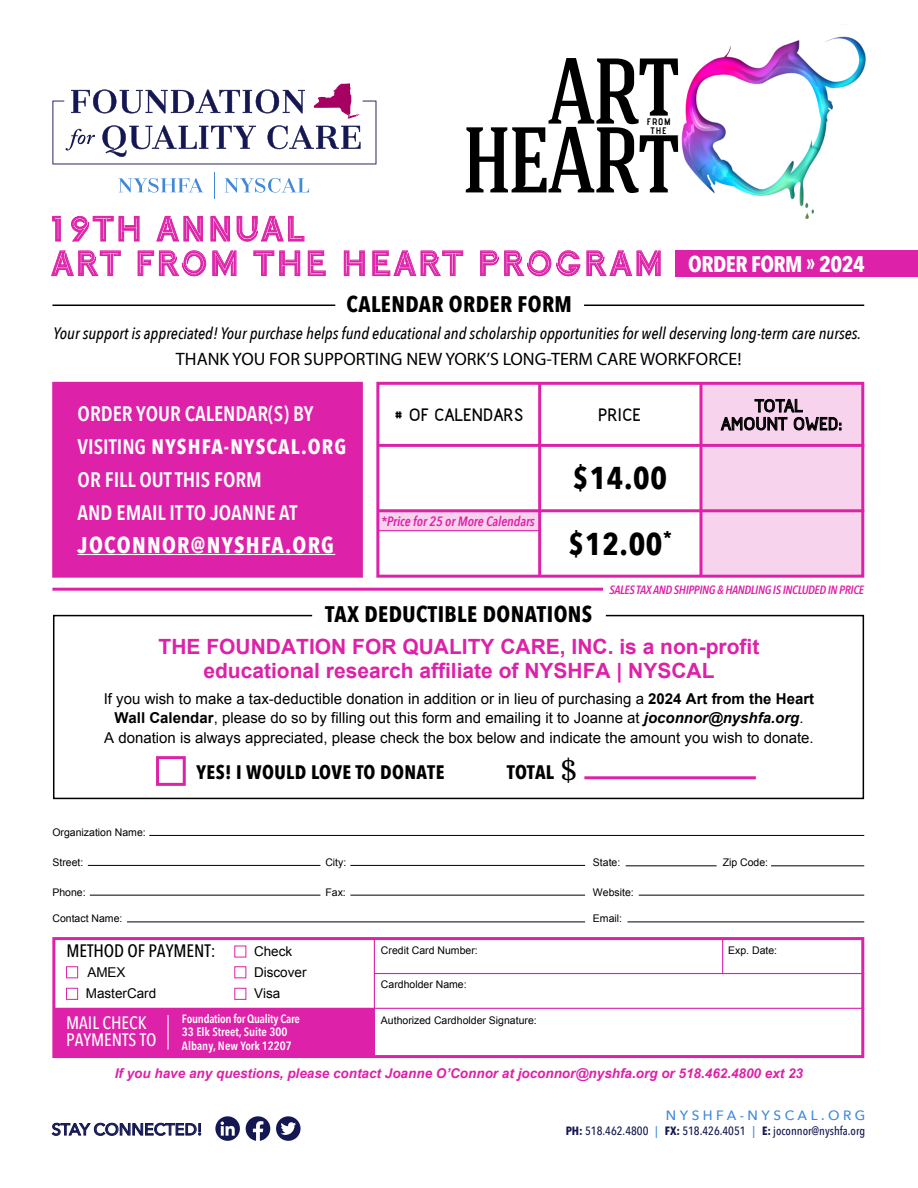
<style>
.page{position:relative;width:918px;height:1188px;background:#fff}
.page>*{position:absolute;margin:0;border:0;box-sizing:border-box;transform-origin:0 0}
.t1{font:37.5px/34.5px "Continuo";letter-spacing:.07em;color:#dd21a8}
.t2{font:700 31.5px "Avenir Next Condensed";letter-spacing:.02em;color:#000}
.t3{font:700 22.65px "Avenir Next Condensed";letter-spacing:.055em;color:#fff}
.t4{font:700 22.5px "Avenir Next Condensed";letter-spacing:.02em;color:#000}
.t5{font:700 22.5px/18px "Acid";letter-spacing:.02em;color:#000;text-align:center}
.t6{font:700 22.5px "Avenir Next Condensed";letter-spacing:-.02em;color:#fff}
.t7{font:700 21px/24px "Arial";color:#dd21a8;text-align:center}
.t8{font:600 21px/33px "Avenir Next Condensed";color:#fff}
.t9{font:700 19.5px "Avenir Next Condensed";letter-spacing:.02em;color:#000}
.t10{font:18px "Myriad Pro";color:#000}
.t11{font:500 18px/16.5px "Avenir Next Condensed";letter-spacing:-.005em;color:#fff}
.t12{font:500 18px "Avenir Next Condensed";letter-spacing:-.005em;color:#000}
.t13{font:italic 500 16.5px "Avenir Next Condensed";color:#000}
.t14{font:500 16.35px "Avenir Next";color:#141751}
.t15{font:15px/19.5px "Arial";color:#000;text-align:center}
.t16{font:italic 700 13.5px "Arial";color:#dd21a8}
.t17{font:13.5px "Arial";color:#000}
.t18{font:italic 600 13.5px "Avenir Next Condensed";letter-spacing:-.005em;color:#dd21a8}
.t19{font:500 13.5px "Avenir Next";letter-spacing:.26em;color:#3f88da}
.t20{font:600 12px/13.5px "Avenir Next Condensed";letter-spacing:-.005em;color:#fff}
.t21{font:500 12px "Avenir Next Condensed";color:#141751}
.t22{font:italic 600 12px "Avenir Next Condensed";letter-spacing:-.025em;color:#dd21a8}
.t23{font:10.5px "Arial";color:#000}
.t24{font:700 9.6px/8.9px "Advent Pro";letter-spacing:.1em;color:#000;text-align:center}
.s1{font-weight:700}
.s2{font-weight:700;font-style:italic}
.s3{font-family:"Alice";font-weight:400;font-size:34.8px}
.s4{color:#3f88da}
</style>
<div class="page">
<div style="left:52px;top:382px;width:311px;height:196px;background:#dd21a8;border:3px solid #dd21a8"></div>
<div style="left:701px;top:383px;width:162px;height:193px;background:#f8d3ed"></div>
<div style="left:676px;top:250px;width:242px;height:26px;background:#dd21a8"></div>
<hr style="left:127px;top:922px;width:458px;height:1px;background:#000">
<hr style="left:627px;top:922px;width:237px;height:1px;background:#000">
<hr style="left:149px;top:835px;width:715px;height:1px;background:#000">
<hr style="left:90px;top:895px;width:230px;height:1px;background:#000">
<hr style="left:350px;top:895px;width:235px;height:1px;background:#000">
<hr style="left:88px;top:865px;width:232px;height:1px;background:#000">
<hr style="left:626px;top:865px;width:91px;height:1px;background:#000">
<hr style="left:350px;top:865px;width:235px;height:1px;background:#000">
<hr style="left:771px;top:865px;width:93px;height:1px;background:#000">
<hr style="left:639px;top:895px;width:225px;height:1px;background:#000">
<div style="left:55px;top:1008px;width:319px;height:49px;background:#dd21a8"></div>
<div style="left:52px;top:937px;width:812px;height:121px;border:3px solid #dd21a8"></div>
<hr style="left:374px;top:973px;width:490px;height:1px;background:#dd21a8">
<hr style="left:55px;top:1008px;width:809px;height:1px;background:#dd21a8">
<hr style="left:722px;top:939px;width:1px;height:35px;background:#dd21a8">
<hr style="left:374px;top:938px;width:1px;height:119px;background:#dd21a8">
<div style="left:66px;top:966px;width:12px;height:12px;border:1px solid #dd21a8"></div>
<div style="left:66px;top:988px;width:12px;height:12px;border:1px solid #dd21a8"></div>
<div style="left:234px;top:966px;width:12px;height:12px;border:1px solid #dd21a8"></div>
<div style="left:234px;top:988px;width:12px;height:12px;border:1px solid #dd21a8"></div>
<hr style="left:167px;top:1015px;width:2px;height:35px;background:#fff">
<svg style="left:51px;top:1122px;width:151px;height:14px"></svg>
<div style="left:276px;top:1116px;width:25px;height:25px;background:#141751;border-radius:50%"></div>
<svg style="left:215px;top:1116px;width:25px;height:25px"></svg>
<svg style="left:221px;top:1122px;width:14px;height:14px"></svg>
<svg style="left:281px;top:1122px;width:15px;height:13px"></svg>
<svg style="left:246px;top:1116px;width:24px;height:25px"></svg>
<svg style="left:720px;top:398px;width:121px;height:33px"></svg>
<div style="left:376px;top:382px;width:488px;height:196px;border:3px solid #dd21a8"></div>
<hr style="left:538px;top:383px;width:3px;height:193px;background:#dd21a8">
<hr style="left:699px;top:383px;width:3px;height:193px;background:#dd21a8">
<hr style="left:378px;top:444px;width:486px;height:3px;background:#dd21a8">
<hr style="left:378px;top:509px;width:486px;height:3px;background:#dd21a8">
<hr style="left:52px;top:305px;width:283px;height:1px;background:#000">
<hr style="left:584px;top:305px;width:280px;height:1px;background:#000">
<svg style="left:53px;top:614px;width:812px;height:186px"></svg>
<div style="left:156px;top:756px;width:30px;height:30px;border:3px solid #dd21a8"></div>
<hr style="left:584px;top:776px;width:172px;height:3px;background:#dd21a8">
<svg style="left:378px;top:512px;width:161px;height:18px;background:#f7cdea"></svg>
<hr style="left:378px;top:530px;width:162px;height:1px;background:#dd21a8">
<hr style="left:78px;top:554px;width:257px;height:1px;background:#fff">
<svg style="left:52px;top:83px;width:324px;height:81px"></svg>
<svg style="left:119px;top:178px;width:84px;height:15px"></svg>
<svg style="left:225px;top:178px;width:84px;height:15px"></svg>
<svg style="left:214px;top:173px;width:1px;height:26px"></svg>
<svg style="left:466px;top:58px;width:212px;height:135px"></svg>
<svg style="left:52px;top:216px;width:9px;height:26px"></svg>
<svg style="left:71px;top:216px;width:69px;height:26px"></svg>
<svg style="left:156px;top:216px;width:47px;height:26px"></svg>
<svg style="left:210px;top:216px;width:20px;height:26px"></svg>
<svg style="left:237px;top:216px;width:68px;height:26px"></svg>
<svg style="left:51px;top:250px;width:70px;height:26px"></svg>
<svg style="left:138px;top:250px;width:68px;height:26px"></svg>
<svg style="left:212px;top:250px;width:25px;height:27px"></svg>
<svg style="left:253px;top:250px;width:47px;height:26px"></svg>
<svg style="left:308px;top:250px;width:18px;height:26px"></svg>
<svg style="left:344px;top:250px;width:21px;height:26px"></svg>
<svg style="left:372px;top:250px;width:91px;height:26px"></svg>
<svg style="left:480px;top:250px;width:181px;height:27px"></svg>
<img style="left:678px;top:36px;width:188px;height:183px">
<hr style="left:52px;top:588px;width:551px;height:3px;background:#dd21a8">
<p class="t24" style="left:647px;top:117px;width:26px">FROM<br>THE</p>
<h1 class="t1" style="left:46px;top:213px;width:618px">19TH ANNUAL<br>ART FROM THE HEART PROGRAM</h1>
<h3 class="t4" style="left:347px;top:290px;width:227px">CALENDAR ORDER FORM</h3>
<h3 class="t6" style="left:688px;top:250px;width:178px">ORDER FORM » 2024</h3>
<p class="t13" style="left:54px;top:323px;width:809px">Your support is appreciated! Your purchase helps fund educational and scholarship opportunities for well deserving long-term care nurses.</p>
<p class="t10" style="left:176px;top:348px;width:567px">THANK YOU FOR SUPPORTING NEW YORK’S LONG-TERM CARE WORKFORCE!</p>
<h3 class="t8" style="left:78px;top:396px;width:270px">ORDER YOUR CALENDAR(S) BY<br>VISITING <span class="s1">NYSHFA-NYSCAL.ORG<br></span>OR FILL OUT THIS FORM<br>AND EMAIL IT TO JOANNE AT</h3>
<h3 class="t3" style="left:78px;top:531px;width:258px">JOCONNOR@NYSHFA.ORG</h3>
<h3 class="t5" style="left:395px;top:407px;width:130px"># OF CALENDARS</h3>
<p class="t18" style="left:381px;top:513px;width:155px">*Price for 25 or More Calendars</p>
<h3 class="t5" style="left:598px;top:407px;width:44px">PRICE</h3>
<h2 class="t2" style="left:573px;top:458px;width:96px">$14.00</h2>
<h2 class="t2" style="left:568px;top:524px;width:105px">$12.00<sup>*</sup></h2>
<h3 class="t5" style="left:722px;top:398px;width:122px">TOTAL<br>AMOUNT OWED:</h3>
<p class="t22" style="left:609px;top:583px;width:256px">SALES TAX AND SHIPPING &amp; HANDLING IS INCLUDED IN PRICE</p>
<h3 class="t4" style="left:325px;top:601px;width:269px">TAX DEDUCTIBLE DONATIONS</h3>
<h3 class="t7" style="left:159px;top:635px;width:602px">THE FOUNDATION FOR QUALITY CARE, INC. is a non-profit educational research affiliate of NYSHFA | NYSCAL</h3>
<p class="t15" style="left:104px;top:689px;width:712px">If you wish to make a tax-deductible donation in addition or in lieu of purchasing a <span class="s1">2024 Art from the Heart<br>Wall Calendar</span>, please do so by filling out this form and emailing it to Joanne at <span class="s2">joconnor@nyshfa.org</span>.<br>A donation is always appreciated, please check the box below and indicate the amount you wish to donate.</p>
<h3 class="t9" style="left:197px;top:760px;width:249px">YES! I WOULD LOVE TO DONATE</h3>
<h3 class="t9" style="left:507px;top:760px;width:72px">TOTAL <span class="s3">$</span></h3>
<p class="t23" style="left:52px;top:825px;width:95px">Organization Name:</p>
<p class="t23" style="left:52px;top:855px;width:32px">Street:</p>
<p class="t23" style="left:593px;top:855px;width:29px">State:</p>
<p class="t23" style="left:723px;top:855px;width:47px">Zip Code:</p>
<p class="t23" style="left:325px;top:855px;width:22px">City:</p>
<p class="t23" style="left:52px;top:885px;width:35px">Phone:</p>
<p class="t23" style="left:325px;top:885px;width:22px">Fax:</p>
<p class="t23" style="left:52px;top:912px;width:72px">Contact Name:</p>
<p class="t12" style="left:66px;top:940px;width:151px">METHOD OF PAYMENT:</p>
<p class="t17" style="left:254px;top:943px;width:40px">Check</p>
<p class="t17" style="left:87px;top:963px;width:40px">AMEX</p>
<p class="t17" style="left:254px;top:963px;width:54px">Discover</p>
<p class="t17" style="left:86px;top:985px;width:72px">MasterCard</p>
<p class="t17" style="left:254px;top:985px;width:28px">Visa</p>
<p class="t11" style="left:66px;top:1014px;width:92px">MAIL CHECK<br>PAYMENTS TO</p>
<p class="t20" style="left:182px;top:1011px;width:119px">Foundation for Quality Care<br>33 Elk Street, Suite 300<br>Albany, New York 12207</p>
<p class="t23" style="left:381px;top:944px;width:98px">Credit Card Number:</p>
<p class="t23" style="left:381px;top:977px;width:87px">Cardholder Name:</p>
<p class="t23" style="left:381px;top:1014px;width:157px">Authorized Cardholder Signature:</p>
<p class="t23" style="left:593px;top:885px;width:42px">Website:</p>
<p class="t23" style="left:593px;top:912px;width:31px">Email:</p>
<p class="t23" style="left:728px;top:944px;width:51px">Exp. Date:</p>
<p class="t16" style="left:115px;top:1065px;width:690px">If you have any questions, please contact Joanne O’Connor at joconnor@nyshfa.org or 518.462.4800 ext 23</p>
<p class="t14" style="left:52px;top:1116px;width:152px">STAY CONNECTED!</p>
<p class="t19" style="left:666px;top:1104px;width:201px">NYSHFA-NYSCAL.ORG</p>
<p class="t21" style="left:566px;top:1124px;width:301px"><span class="s1">PH:</span> 518.462.4800 <span class="s4">|</span> <span class="s1">FX:</span> 518.426.4051 <span class="s4">|</span> <span class="s1">E:</span> joconnor@nyshfa.org</p>
</div>
